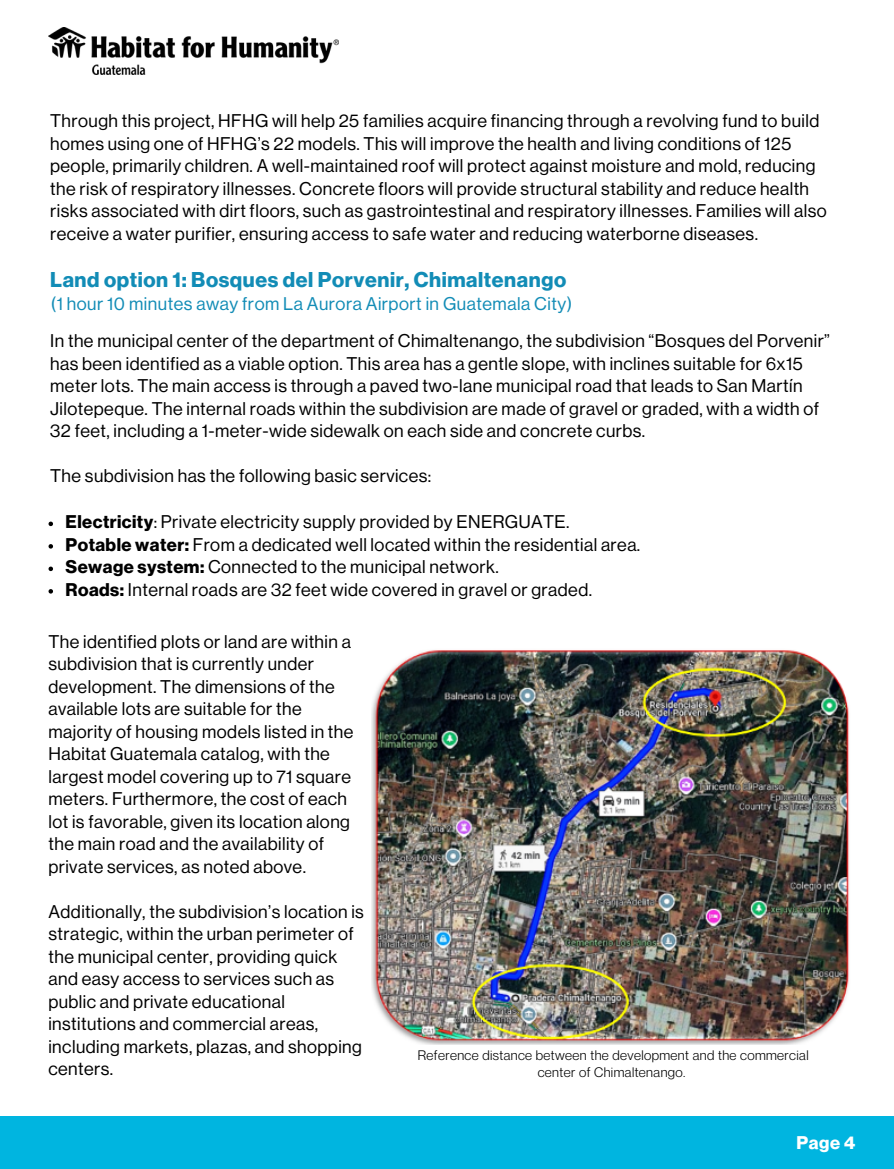
<style>
.page{position:relative;width:894px;height:1169px;background:#fff}
.page>*{position:absolute;margin:0;border:0;box-sizing:border-box;transform-origin:0 0}
.t1{font:700 21px "Neue Haas Display";letter-spacing:.03em;color:#128cb6}
.t2{font:18px/22.5px "Neue Haas Display";letter-spacing:.025em;color:#000}
.t3{font:18px "Neue Haas Display";letter-spacing:.03em;color:#128cb6}
.t4{font:700 18px "Neue Montreal";color:#fff}
.t5{font:13.5px/16.8px "Neue Montreal";letter-spacing:.03em;color:#000;text-align:center}
.s1{font-weight:700}
</style>
<div class="page">
<div style="left:0;top:1116px;width:893px;height:53px;background:#00b5e0"></div>
<img style="left:48px;top:28px;width:291px;height:47px">
<img style="left:371px;top:650px;width:478px;height:395px">
<svg style="left:48px;top:522px;width:5px;height:4px"></svg>
<svg style="left:48px;top:544px;width:5px;height:5px"></svg>
<svg style="left:48px;top:567px;width:5px;height:4px"></svg>
<svg style="left:48px;top:589px;width:5px;height:5px"></svg>
<h2 class="t2" style="left:50px;top:110px;width:777px">Through this project, HFHG will help 25 families acquire financing through a revolving fund to build homes using one of HFHG’s 22 models. This will improve the health and living conditions of 125 people, primarily children. A well-maintained roof will protect against moisture and mold, reducing the risk of respiratory illnesses. Concrete floors will provide structural stability and reduce health risks associated with dirt floors, such as gastrointestinal and respiratory illnesses. Families will also receive a water purifier, ensuring access to safe water and reducing waterborne diseases.</h2>
<p class="t1" style="left:50px;top:270px;width:517px">Land option 1: Bosques del Porvenir, Chimaltenango</p>
<p class="t3" style="left:51px;top:295px;width:523px">(1 hour 10 minutes away from La Aurora Airport in Guatemala City)</p>
<h1 class="t2" style="left:50px;top:330px;width:781px">In the municipal center of the department of Chimaltenango, the subdivision “Bosques del Porvenir” has been identified as a viable option. This area has a gentle slope, with inclines suitable for 6x15 meter lots. The main access is through a paved two-lane municipal road that leads to San Martín Jilotepeque. The internal roads within the subdivision are made of gravel or graded, with a width of 32 feet, including a 1-meter-wide sidewalk on each side and concrete curbs.</h1>
<h2 class="t2" style="left:50px;top:465px;width:382px">The subdivision has the following basic services:</h2>
<p class="t2" style="left:66px;top:511px;width:505px"><span class="s1">Electricity</span>: Private electricity supply provided by ENERGUATE.</p>
<p class="t2" style="left:66px;top:534px;width:576px"><span class="s1">Potable water:</span> From a dedicated well located within the residential area.</p>
<h2 class="t2" style="left:66px;top:556px;width:434px"><span class="s1">Sewage system:</span> Connected to the municipal network.</h2>
<h2 class="t2" style="left:66px;top:579px;width:528px"><span class="s1">Roads:</span> Internal roads are 32 feet wide covered in gravel or graded.</h2>
<h2 class="t2" style="left:48px;top:631px;width:306px">The identified plots or land are within a subdivision that is currently under development. The dimensions of the available lots are suitable for the majority of housing models listed in the Habitat Guatemala catalog, with the largest model covering up to 71 square meters. Furthermore, the cost of each lot is favorable, given its location along the main road and the availability of private services, as noted above.</h2>
<p class="t2" style="left:48px;top:900px;width:317px">Additionally, the subdivision’s location is strategic, within the urban perimeter of the municipal center, providing quick and easy access to services such as public and private educational institutions and commercial areas, including markets, plazas, and shopping centers.</p>
<p class="t5" style="left:417px;top:1046px;width:392px">Reference distance between the development and the commercial center of Chimaltenango.</p>
<h2 class="t4" style="left:796px;top:1132px;width:60px">Page 4</h2>
</div>
